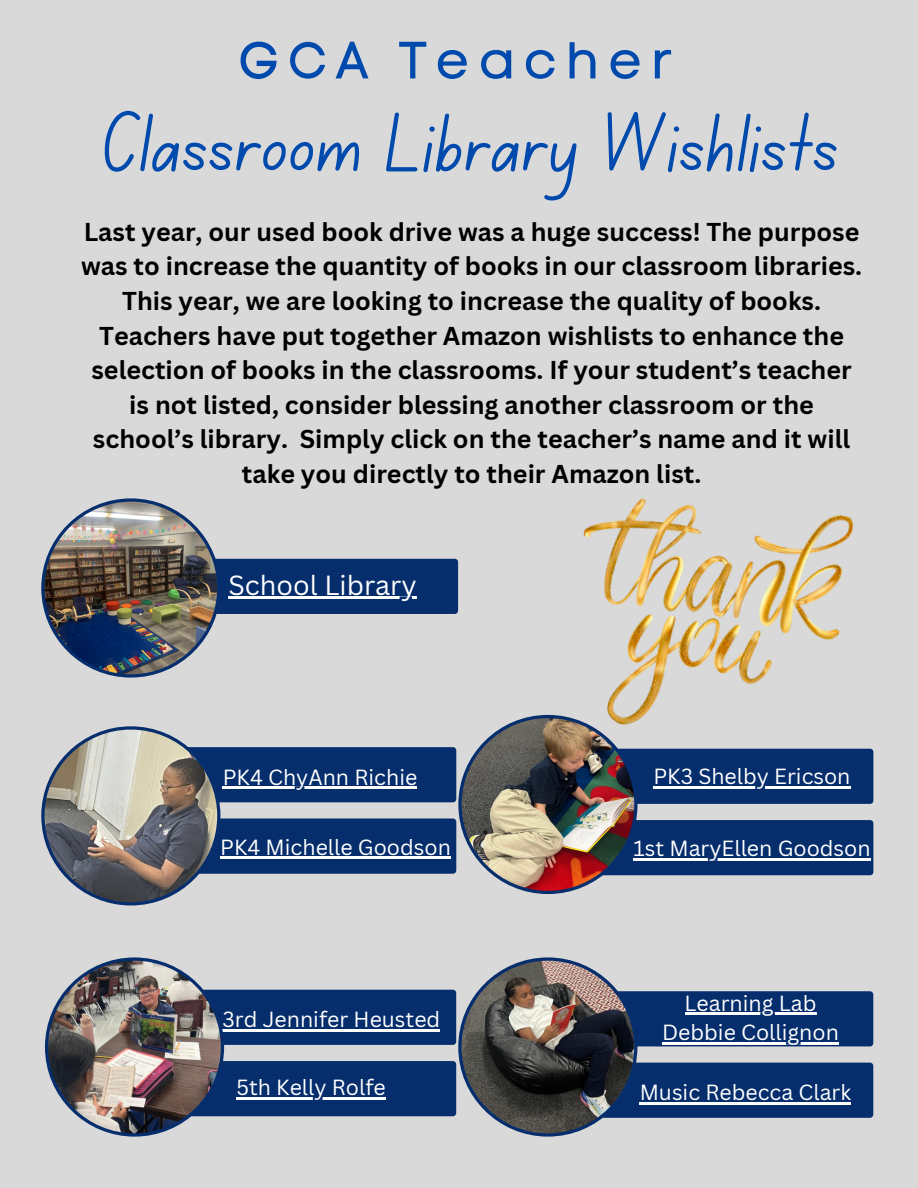
<style>
.page{position:relative;width:918px;height:1188px;background:#d9d9d9}
.page>*{position:absolute;margin:0;border:0;box-sizing:border-box;transform-origin:0 0}
.t1{font:84px "Canva School Font";color:#004aad}
.t2{font:51.9px "Code Pro Normal LC";letter-spacing:.165em;color:#004aad}
.t3{font:27px "Canva Sans";color:#fff}
.t4{font:700 25.2px/34.7px "Canva Sans";color:#000;text-align:center}
.t5{font:21.3px/29.4px "Canva Sans";color:#fff;text-align:center}
</style>
<div class="page">
<svg style="left:41px;top:715px;width:832px;height:190px"></svg>
<svg style="left:45px;top:957px;width:828px;height:180px"></svg>
<img style="left:41px;top:498px;width:417px;height:180px">
<img style="left:548px;top:498px;width:314px;height:265px">
<hr style="left:223px;top:787px;width:194px;height:2px;background:#fff">
<hr style="left:685px;top:1013px;width:132px;height:2px;background:#fff">
<hr style="left:662px;top:1042px;width:177px;height:2px;background:#fff">
<hr style="left:220px;top:857px;width:231px;height:2px;background:#fff">
<hr style="left:653px;top:787px;width:198px;height:2px;background:#fff">
<h2 class="t2" style="left:238px;top:29px;width:436px">GCA Teacher</h2>
<h1 class="t1" style="left:102px;top:107px;width:738px">Classroom Library Wishlists</h1>
<p class="t4" style="left:81px;top:214px;width:783px">Last year, our used book drive was a huge success! The purpose was to increase the quantity of books in our classroom libraries.<br>This year, we are looking to increase the quality of books.<br>Teachers have put together Amazon wishlists to enhance the selection of books in the classrooms. If your student’s teacher is not listed, consider blessing another classroom or the school’s library. Simply click on the teacher’s name and it will take you directly to their Amazon list.</p>
<p class="t3" style="left:228px;top:566px;width:190px">School Library</p>
<p class="t5" style="left:223px;top:762px;width:196px">PK4 ChyAnn Richie</p>
<p class="t5" style="left:220px;top:832px;width:232px">PK4 Michelle Goodson</p>
<p class="t5" style="left:223px;top:1004px;width:219px">3rd Jennifer Heusted</p>
<p class="t5" style="left:653px;top:762px;width:199px">PK3 Shelby Ericson</p>
<p class="t5" style="left:633px;top:833px;width:239px">1st MaryEllen Goodson</p>
<p class="t5" style="left:662px;top:988px;width:178px">Learning Lab<br>Debbie Collignon</p>
<p class="t5" style="left:236px;top:1072px;width:151px">5th Kelly Rolfe</p>
<p class="t5" style="left:640px;top:1077px;width:213px">Music Rebecca Clark</p>
</div>
